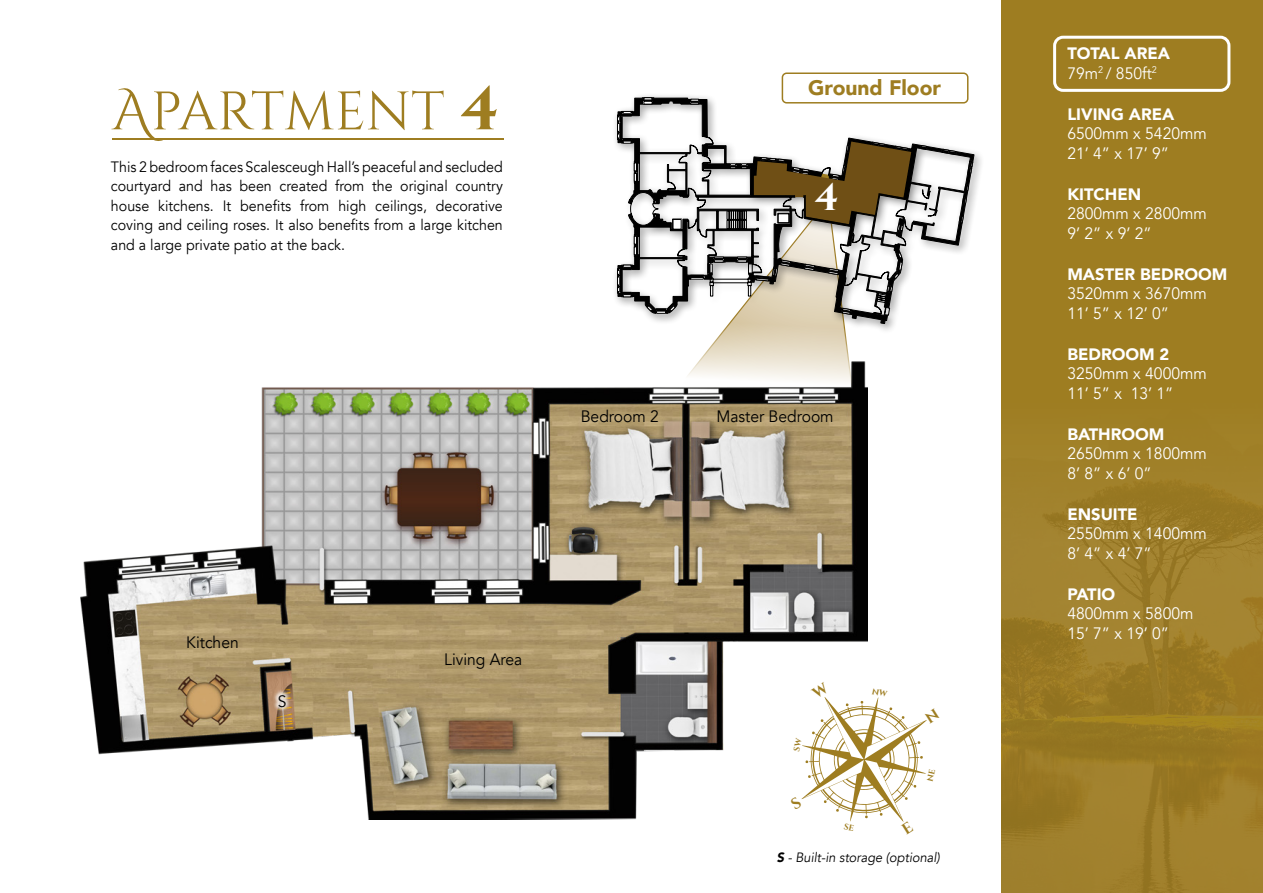
<style>
.page{position:relative;width:1263px;height:893px;background:#fff}
.page>*{position:absolute;margin:0;border:0;box-sizing:border-box;transform-origin:0 0}
.t1{font:54px "Cinzel";letter-spacing:-.005em;color:#9e7d21}
.t2{font:700 38.25px "Cinzel";color:#fff}
.t3{font:900 21px "Avenir";color:#9e7d21}
.t4{font:16.5px/19.5px "Avenir";color:#fff;scale:.95 1}
.t5{font:900 16.5px/19.5px "Avenir";color:#fff}
.t6{font:16.5px "Avenir";color:#000;scale:.95 1}
.t7{font:15px/19.5px "Avenir";color:#000;text-align:justify;scale:.95 1}
.t8{font:italic 13.5px "Avenir";color:#000;scale:.95 1}
.s1{font-family:"Cinzel Decorative"}
.s2{font-weight:700;font-size:61.5px}
.s3{font-weight:900}
.s4{font-weight:400}
</style>
<div class="page">
<img style="left:80px;top:387px;width:787px;height:433px">
<div style="left:612px;top:92px;width:373px;height:242px;background:#000;opacity:.46"></div>
<hr style="left:112px;top:138px;width:391px;height:2px;background:#9e7d21">
<svg style="left:617px;top:97px;width:357px;height:337px"></svg>
<div style="left:782px;top:72px;width:186px;height:32px;border:2px solid #9e7d21;border-radius:4px"></div>
<div style="left:1001px;top:0;width:262px;height:893px;background:#9e7d21"></div>
<img style="left:1001px;top:461px;width:262px;height:432px">
<div style="left:1053px;top:36px;width:177px;height:56px;border:3px solid #fff;border-radius:9px"></div>
<div style="left:273px;top:689px;width:18px;height:23px;background:#fff;opacity:.75"></div>
<svg style="left:790px;top:681px;width:137px;height:141px"></svg>
<h1 class="t1" style="left:112px;top:80px;width:388px"><span class="s1">A</span>PARTMENT <span class="s2">4</span></h1>
<p class="t7" style="left:111px;top:157px;width:414px">This 2 bedroom faces Scalesceugh Hall’s peaceful and secluded courtyard and has been created from the original country house kitchens. It benefits from high ceilings, decorative coving and ceiling roses. It also benefits from a large kitchen and a large private patio at the back.</p>
<h3 class="t3" style="left:808px;top:70px;width:134px">Ground Floor</h3>
<h2 class="t2" style="left:815px;top:174px;width:25px">4</h2>
<p class="t6" style="left:581px;top:406px;width:84px">Bedroom 2</p>
<p class="t6" style="left:716px;top:406px;width:125px">Master Bedroom</p>
<p class="t6" style="left:186px;top:632px;width:57px">Kitchen</p>
<p class="t6" style="left:278px;top:691px;width:11px">S</p>
<p class="t6" style="left:444px;top:650px;width:84px">Living Area</p>
<p class="t8" style="left:777px;top:850px;width:173px"><span class="s3">S</span> - Built-in storage (optional)</p>
<p class="t5" style="left:1067px;top:43px;width:104px">TOTAL AREA<br><span class="s4">79m</span><sup>2</sup> <span class="s4">/ 850ft</span><sup>2</sup></p>
<p class="t5" style="left:1067px;top:104px;width:108px">LIVING AREA</p>
<p class="t4" style="left:1067px;top:124px;width:148px">6500mm x 5420mm<br>21’ 4” x 17’ 9”</p>
<p class="t5" style="left:1067px;top:184px;width:75px">KITCHEN</p>
<p class="t4" style="left:1067px;top:204px;width:148px">2800mm x 2800mm<br>9’ 2” x 9’ 2”</p>
<p class="t5" style="left:1067px;top:264px;width:162px">MASTER BEDROOM</p>
<p class="t4" style="left:1067px;top:284px;width:148px">3520mm x 3670mm<br>11’ 5” x 12’ 0”</p>
<p class="t5" style="left:1067px;top:344px;width:103px">BEDROOM 2</p>
<p class="t4" style="left:1067px;top:364px;width:148px">3250mm x 4000mm<br>11’ 5” x 13’ 1”</p>
<p class="t5" style="left:1067px;top:424px;width:99px">BATHROOM</p>
<p class="t4" style="left:1067px;top:444px;width:148px">2650mm x 1800mm<br>8’ 8” x 6’ 0”</p>
<p class="t5" style="left:1067px;top:504px;width:72px">ENSUITE</p>
<p class="t4" style="left:1067px;top:524px;width:148px">2550mm x 1400mm<br>8’ 4” x 4’ 7”</p>
<p class="t5" style="left:1067px;top:584px;width:49px">PATIO</p>
<p class="t4" style="left:1067px;top:604px;width:134px">4800mm x 5800m<br>15’ 7” x 19’ 0”</p>
</div>
